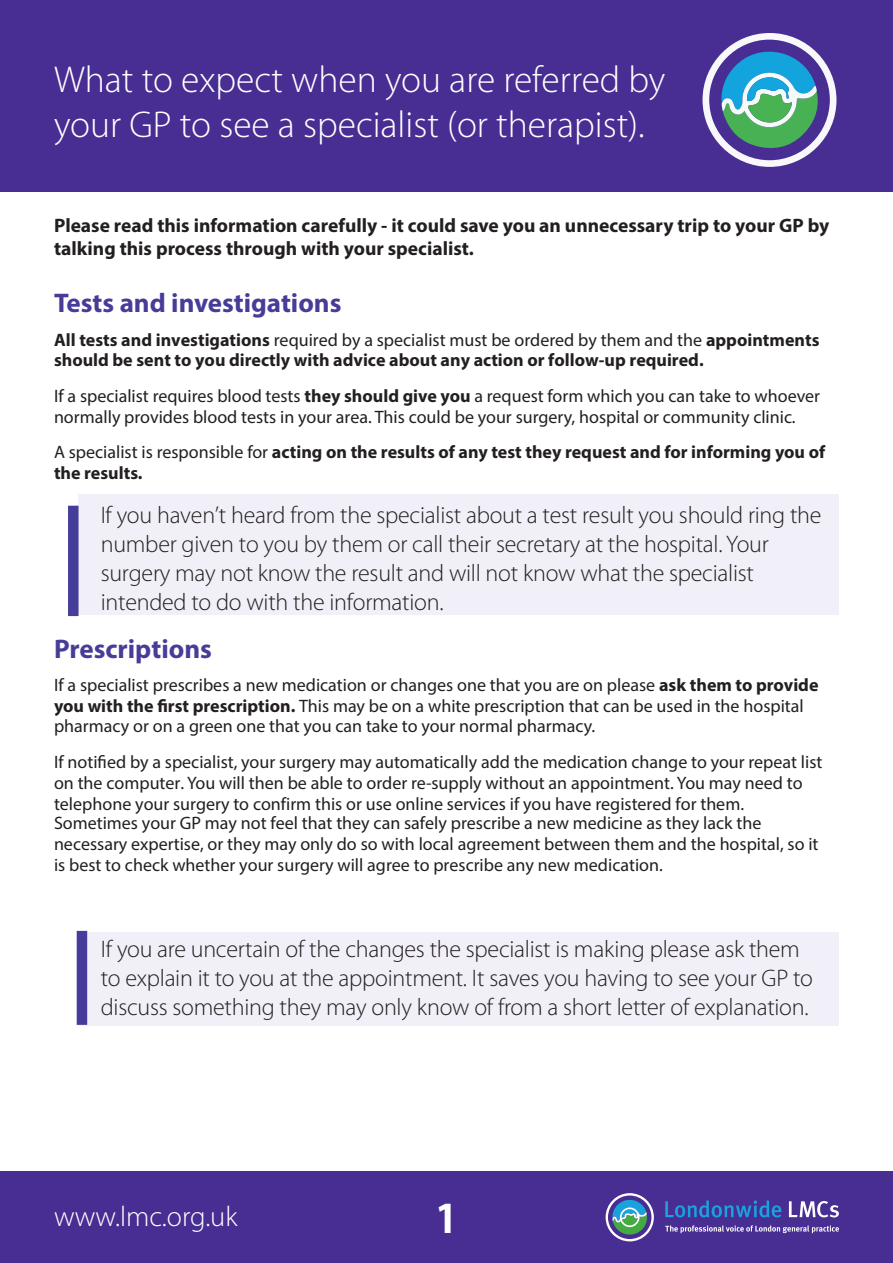
<style>
.page{position:relative;width:893px;height:1263px;background:#fff}
.page>*{position:absolute;margin:0;border:0;box-sizing:border-box;transform-origin:0 0}
.t1{font:700 condensed 45px "Myriad Pro";color:#fff}
.t2{font:300 37.5px/45px "Myriad Pro";color:#fff}
.t3{font:300 28.5px "Myriad Pro";color:#fff}
.Main_Body{font:700 27px "Myriad Pro";color:#473d99}
.INFO_BOX_TEXT{font:300 24px/28.8px "Myriad Pro";letter-spacing:-.01em;color:#231f20}
.Main_Body-2{font:700 19.5px/23.4px "Myriad Pro";color:#231f20}
.Main_Body-3{font:18px/20.5px "Myriad Pro";color:#231f20}
.Main_Body-4{font:700 18px/20.5px "Myriad Pro";color:#231f20}
.s1{font-weight:400}
.s2{font-weight:700}
</style>
<div class="page">
<div style="left:0;top:0;width:893px;height:191px;background:#482e92"></div>
<svg style="left:702px;top:33px;width:134px;height:134px"></svg>
<div style="left:0;top:1171px;width:893px;height:92px;background:#482e92"></div>
<svg style="left:665px;top:1225px;width:174px;height:8px"></svg>
<svg style="left:665px;top:1200px;width:116px;height:17px"></svg>
<svg style="left:789px;top:1201px;width:50px;height:16px"></svg>
<svg style="left:606px;top:1193px;width:48px;height:48px"></svg>
<div style="left:78px;top:494px;width:761px;height:120px;background:#f1eff7"></div>
<div style="left:68px;top:506px;width:11px;height:110px;background:#453d99"></div>
<div style="left:78px;top:932px;width:761px;height:94px;background:#f1eff7"></div>
<div style="left:77px;top:931px;width:10px;height:94px;background:#453d99"></div>
<p class="t2" style="left:54px;top:58px;width:613px">What to expect when you are referred by your GP to see a specialist (or therapist).</p>
<p class="Main_Body-2" style="left:54px;top:213px;width:777px">Please read this information carefully - it could save you an unnecessary trip to your GP by talking this process through with your specialist.</p>
<p class="Main_Body" style="left:54px;top:286px;width:289px">Tests and investigations</p>
<p class="Main_Body-4" style="left:54px;top:329px;width:767px">All tests and investigations <span class="s1">required by a specialist must be ordered by them and the</span> appointments should be sent to you directly with advice about any action or follow-up required.</p>
<p class="Main_Body-3" style="left:54px;top:386px;width:768px">If a specialist requires blood tests <span class="s2">they should give you</span> a request form which you can take to whoever normally provides blood tests in your area. This could be your surgery, hospital or community clinic.</p>
<p class="Main_Body-4" style="left:54px;top:441px;width:773px"><span class="s1">A specialist is responsible for</span> acting on the results of any test they request and for informing you of the results.</p>
<p class="INFO_BOX_TEXT" style="left:101px;top:501px;width:722px">If you haven’t heard from the specialist about a test result you should ring the number given to you by them or call their secretary at the hospital. Your surgery may not know the result and will not know what the specialist intended to do with the information.</p>
<p class="Main_Body" style="left:54px;top:631px;width:159px">Prescriptions</p>
<p class="Main_Body-3" style="left:54px;top:674px;width:766px">If a specialist prescribes a new medication or changes one that you are on please <span class="s2">ask them to provide you with the first prescription.</span> This may be on a white prescription that can be used in the hospital pharmacy or on a green one that you can take to your normal pharmacy.</p>
<p class="Main_Body-3" style="left:54px;top:751px;width:770px">If notified by a specialist, your surgery may automatically add the medication change to your repeat list on the computer. You will then be able to order re-supply without an appointment. You may need to telephone your surgery to confirm this or use online services if you have registered for them.<br>Sometimes your GP may not feel that they can safely prescribe a new medicine as they lack the necessary expertise, or they may only do so with local agreement between them and the hospital, so it is best to check whether your surgery will agree to prescribe any new medication.</p>
<p class="INFO_BOX_TEXT" style="left:101px;top:935px;width:714px">If you are uncertain of the changes the specialist is making please ask them to explain it to you at the appointment. It saves you having to see your GP to discuss something they may only know of from a short letter of explanation.</p>
<h3 class="t3" style="left:54px;top:1201px;width:185px">www.lmc.org.uk</h3>
<p class="t1" style="left:437px;top:1190px;width:21px">1</p>
</div>
